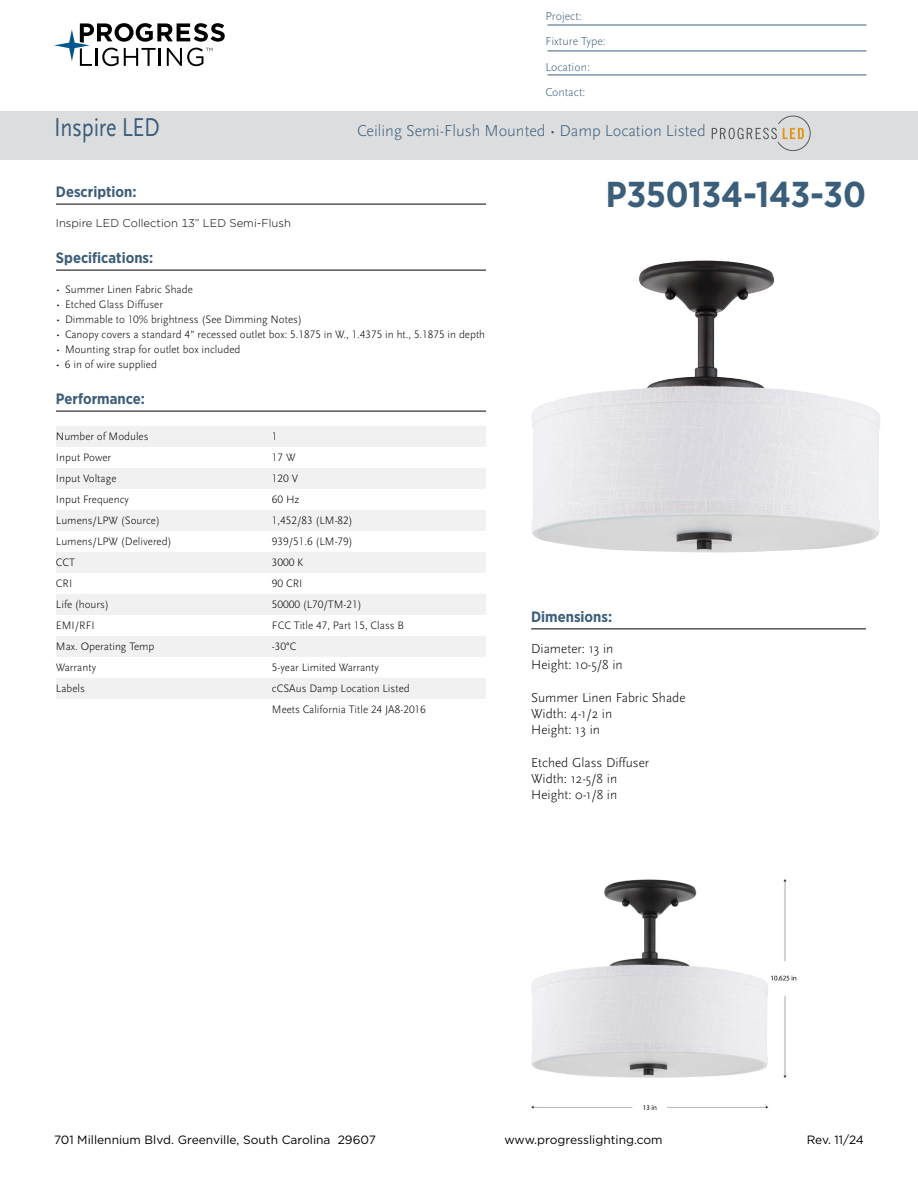
<style>
.page{position:relative;width:918px;height:1188px;background:#fff}
.page>*{position:absolute;margin:0;border:0;box-sizing:border-box;transform-origin:0 0}
.t1{font:700 36px "Gotham Narrow";color:#3b5e7b}
.t2{font:27px "Scala Sans Pro";letter-spacing:-.01em;color:#3b5e7b;scale:.82 1}
.t3{font:300 16.5px "Scala Sans Pro";color:#3b5e7b}
.t4{font:700 15px "Gotham Narrow";color:#3b5e7b}
.t5{font:300 13.5px/16.2px "Scala Sans Pro";color:#000}
.t6{font:12px "Gotham";color:#000}
.t7{font:300 12px/25.5px "Scala Sans Pro";color:#3b5e7b}
.t8{font:300 11.25px/21px "Scala Sans Pro";color:#000}
.t9{font:300 11.25px "Gotham";color:#000}
</style>
<div class="page">
<svg style="left:54px;top:23px;width:171px;height:43px"></svg>
<img style="left:531px;top:261px;width:349px;height:292px">
<hr style="left:56px;top:204px;width:430px;height:1px;background:#000">
<hr style="left:56px;top:270px;width:430px;height:1px;background:#000">
<hr style="left:56px;top:411px;width:430px;height:1px;background:#000">
<div style="left:56px;top:426px;width:430px;height:21px;background:#f1f1f2"></div>
<div style="left:56px;top:468px;width:430px;height:21px;background:#f1f1f2"></div>
<div style="left:56px;top:510px;width:430px;height:21px;background:#f1f1f2"></div>
<div style="left:56px;top:552px;width:430px;height:21px;background:#f1f1f2"></div>
<div style="left:56px;top:594px;width:430px;height:21px;background:#f1f1f2"></div>
<div style="left:56px;top:636px;width:430px;height:21px;background:#f1f1f2"></div>
<div style="left:56px;top:678px;width:430px;height:21px;background:#f1f1f2"></div>
<hr style="left:531px;top:629px;width:335px;height:1px;background:#000">
<div style="left:0;top:111px;width:918px;height:49px;background:#dcddde"></div>
<svg style="left:712px;top:116px;width:98px;height:35px"></svg>
<hr style="left:548px;top:25px;width:318px;height:1px;background:#3b5e7b">
<hr style="left:548px;top:51px;width:318px;height:1px;background:#3b5e7b">
<hr style="left:548px;top:75px;width:318px;height:1px;background:#3b5e7b">
<img style="left:531px;top:879px;width:266px;height:231px">
<p class="t7" style="left:545px;top:3px;width:62px">Project:<br>Fixture Type:<br>Location:<br>Contact:</p>
<h2 class="t2" style="left:54px;top:111px;width:131px">Inspire LED</h2>
<h3 class="t3" style="left:357px;top:121px;width:350px">Ceiling Semi-Flush Mounted • Damp Location Listed</h3>
<h3 class="t4" style="left:56px;top:182px;width:82px">Description:</h3>
<p class="t9" style="left:56px;top:216px;width:236px">Inspire LED Collection 13” LED Semi-Flush</p>
<h3 class="t4" style="left:56px;top:248px;width:99px">Specifications:</h3>
<p class="t8" style="left:56px;top:279px;width:138px">• Summer Linen Fabric Shade</p>
<p class="t8" style="left:56px;top:294px;width:108px">• Etched Glass Diffuser</p>
<p class="t8" style="left:56px;top:309px;width:247px">• Dimmable to 10% brightness (See Dimming Notes)</p>
<p class="t8" style="left:56px;top:324px;width:431px">• Canopy covers a standard 4” recessed outlet box: 5.1875 in W., 1.4375 in ht., 5.1875 in depth</p>
<p class="t8" style="left:56px;top:339px;width:186px">• Mounting strap for outlet box included</p>
<p class="t8" style="left:56px;top:354px;width:102px">• 6 in of wire supplied</p>
<h3 class="t4" style="left:56px;top:389px;width:90px">Performance:</h3>
<p class="t8" style="left:56px;top:426px;width:94px">Number of Modules</p>
<p class="t8" style="left:272px;top:426px;width:7px">1</p>
<p class="t8" style="left:56px;top:447px;width:57px">Input Power</p>
<p class="t8" style="left:272px;top:447px;width:25px">17 W</p>
<p class="t8" style="left:56px;top:468px;width:62px">Input Voltage</p>
<p class="t8" style="left:272px;top:468px;width:28px">120 V</p>
<p class="t8" style="left:56px;top:489px;width:74px">Input Frequency</p>
<p class="t8" style="left:272px;top:489px;width:29px">60 Hz</p>
<p class="t8" style="left:56px;top:510px;width:106px">Lumens/LPW (Source)</p>
<p class="t8" style="left:272px;top:510px;width:82px">1,452/83 (LM-82)</p>
<p class="t8" style="left:56px;top:531px;width:117px">Lumens/LPW (Delivered)</p>
<p class="t8" style="left:272px;top:531px;width:82px">939/51.6 (LM-79)</p>
<p class="t8" style="left:56px;top:552px;width:21px">CCT</p>
<p class="t8" style="left:272px;top:552px;width:33px">3000 K</p>
<p class="t8" style="left:56px;top:573px;width:18px">CRI</p>
<p class="t8" style="left:272px;top:573px;width:32px">90 CRI</p>
<p class="t8" style="left:56px;top:594px;width:54px">Life (hours)</p>
<p class="t8" style="left:272px;top:594px;width:91px">50000 (L70/TM-21)</p>
<p class="t8" style="left:56px;top:615px;width:40px">EMI/RFI</p>
<p class="t8" style="left:272px;top:615px;width:134px">FCC Title 47, Part 15, Class B</p>
<p class="t8" style="left:56px;top:636px;width:100px">Max. Operating Temp</p>
<p class="t8" style="left:272px;top:636px;width:26px">-30°C</p>
<p class="t8" style="left:56px;top:657px;width:42px">Warranty</p>
<p class="t8" style="left:272px;top:657px;width:109px">5-year Limited Warranty</p>
<p class="t8" style="left:56px;top:678px;width:30px">Labels</p>
<p class="t8" style="left:272px;top:678px;width:155px">cCSAus Damp Location Listed<br>Meets California Title 24 JA8-2016</p>
<h1 class="t1" style="left:606px;top:171px;width:262px">P350134-143-30</h1>
<h3 class="t4" style="left:531px;top:607px;width:83px">Dimensions:</h3>
<p class="t5" style="left:531px;top:641px;width:93px">Diameter: 13 in<br>Height: 10-5/8 in</p>
<p class="t5" style="left:531px;top:689px;width:156px">Summer Linen Fabric Shade<br>Width: 4-1/2 in<br>Height: 13 in</p>
<p class="t5" style="left:531px;top:754px;width:120px">Etched Glass Diffuser<br>Width: 12-5/8 in<br>Height: 0-1/8 in</p>
<p class="t6" style="left:54px;top:1132px;width:323px">701 Millennium Blvd. Greenville, South Carolina 29607</p>
<p class="t6" style="left:504px;top:1132px;width:160px">www.progresslighting.com</p>
<p class="t6" style="left:807px;top:1132px;width:59px">Rev. 11/24</p>
</div>
